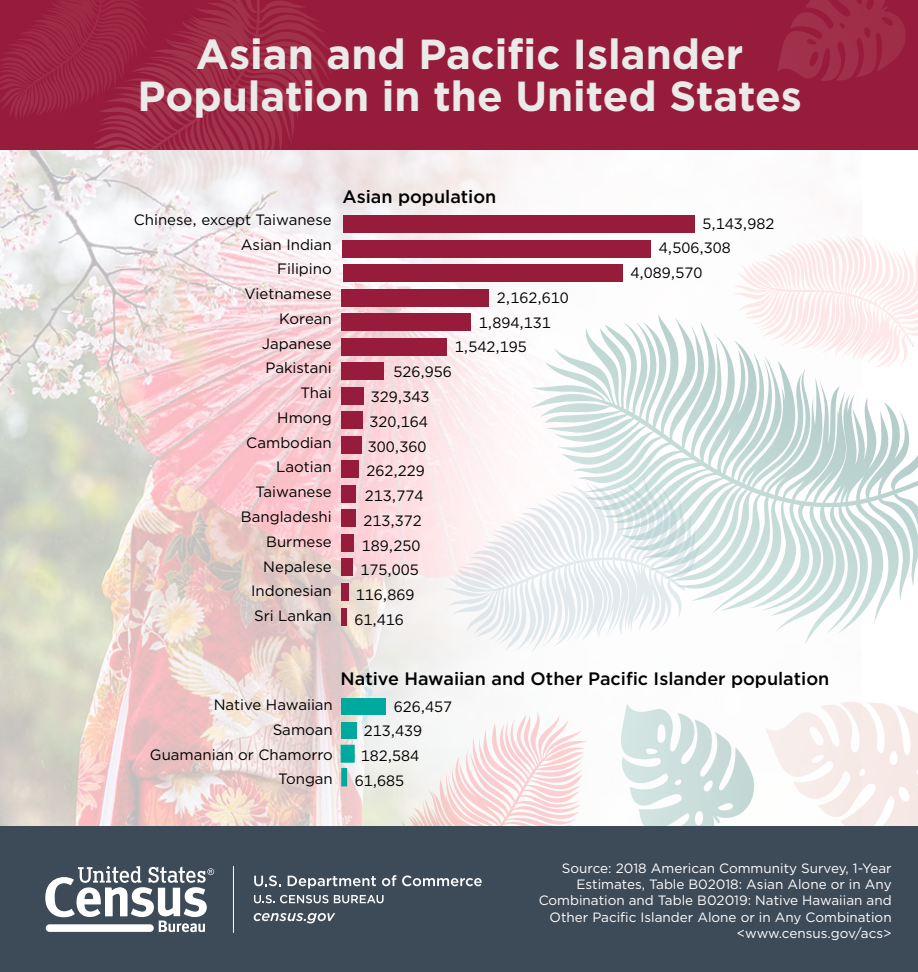
<style>
.page{position:relative;width:918px;height:972px;background:#fff}
.page>*{position:absolute;margin:0;border:0;box-sizing:border-box;transform-origin:0 0}
.t1{font:700 42px/42.9px "Gotham";color:#eaeae8;text-align:center}
.t2{font:500 18px "Gotham";color:#000}
.t3{font:15px/24.8px "Gotham";color:#000;text-align:right}
.t4{font:13.5px/16.2px "Gotham";color:#fff;text-align:right}
</style>
<div class="page">
<img style="left:0;top:150px;width:861px;height:676px">
<svg style="left:621px;top:704px;width:113px;height:122px"></svg>
<svg style="left:766px;top:727px;width:152px;height:99px"></svg>
<svg style="left:380px;top:712px;width:209px;height:114px"></svg>
<div style="left:0;top:0;width:918px;height:150px;background:#971c3c"></div>
<div style="left:0;top:826px;width:918px;height:146px;background:#3d4a58"></div>
<svg style="left:12px;top:0;width:92px;height:121px"></svg>
<svg style="left:529px;top:384px;width:354px;height:195px"></svg>
<svg style="left:121px;top:16px;width:142px;height:191px"></svg>
<svg style="left:254px;top:876px;width:27px;height:10px"></svg>
<svg style="left:288px;top:876px;width:88px;height:12px"></svg>
<svg style="left:382px;top:875px;width:14px;height:11px"></svg>
<svg style="left:402px;top:876px;width:80px;height:10px"></svg>
<svg style="left:254px;top:895px;width:130px;height:8px"></svg>
<svg style="left:254px;top:913px;width:81px;height:10px"></svg>
<hr style="left:233px;top:866px;width:1px;height:67px;background:#fff">
<svg style="left:45px;top:866px;width:169px;height:66px"></svg>
<div style="left:343px;top:215px;width:351px;height:18px;background:#971c3c"></div>
<div style="left:343px;top:240px;width:308px;height:18px;background:#971c3c"></div>
<div style="left:343px;top:264px;width:279px;height:18px;background:#971c3c"></div>
<div style="left:341px;top:289px;width:148px;height:18px;background:#971c3c"></div>
<div style="left:341px;top:313px;width:130px;height:18px;background:#971c3c"></div>
<div style="left:341px;top:338px;width:106px;height:18px;background:#971c3c"></div>
<div style="left:341px;top:362px;width:43px;height:18px;background:#971c3c"></div>
<div style="left:341px;top:387px;width:23px;height:18px;background:#971c3c"></div>
<div style="left:341px;top:412px;width:22px;height:17px;background:#971c3c"></div>
<div style="left:341px;top:436px;width:21px;height:18px;background:#971c3c"></div>
<div style="left:341px;top:461px;width:18px;height:17px;background:#971c3c"></div>
<div style="left:341px;top:485px;width:15px;height:18px;background:#971c3c"></div>
<div style="left:341px;top:510px;width:15px;height:17px;background:#971c3c"></div>
<div style="left:341px;top:534px;width:13px;height:18px;background:#971c3c"></div>
<div style="left:341px;top:559px;width:12px;height:17px;background:#971c3c"></div>
<div style="left:341px;top:583px;width:8px;height:18px;background:#971c3c"></div>
<div style="left:341px;top:608px;width:6px;height:17px;background:#971c3c"></div>
<svg style="left:733px;top:234px;width:185px;height:135px"></svg>
<svg style="left:785px;top:0;width:121px;height:81px"></svg>
<svg style="left:445px;top:476px;width:257px;height:177px"></svg>
<div style="left:341px;top:698px;width:45px;height:17px;background:#00a99d"></div>
<div style="left:341px;top:722px;width:15px;height:17px;background:#00a99d"></div>
<div style="left:341px;top:745px;width:13px;height:17px;background:#00a99d;border:1px solid #00a99d"></div>
<svg style="left:341px;top:768px;width:6px;height:18px"></svg>
<h1 class="t1" style="left:138px;top:32px;width:666px">Asian and Pacific Islander<br>Population in the United States</h1>
<p class="t2" style="left:343px;top:185px;width:155px">Asian population</p>
<p class="t3" style="left:134px;top:207px;width:200px">Chinese, except Taiwanese<br>Asian Indian<br>Filipino<br>Vietnamese<br>Korean<br>Japanese<br>Pakistani<br>Thai<br>Hmong<br>Cambodian<br>Laotian<br>Taiwanese<br>Bangladeshi<br>Burmese<br>Nepalese<br>Indonesian<br>Sri Lankan</p>
<p class="t3" style="left:702px;top:211px;width:74px">5,143,982</p>
<p class="t3" style="left:659px;top:235px;width:73px">4,506,308</p>
<p class="t3" style="left:630px;top:260px;width:73px">4,089,570</p>
<p class="t3" style="left:497px;top:285px;width:73px">2,162,610</p>
<p class="t3" style="left:479px;top:310px;width:73px">1,894,131</p>
<p class="t3" style="left:455px;top:334px;width:73px">1,542,195</p>
<p class="t3" style="left:393px;top:359px;width:60px">526,956</p>
<p class="t3" style="left:371px;top:384px;width:60px">329,343</p>
<p class="t3" style="left:369px;top:409px;width:60px">320,164</p>
<p class="t3" style="left:368px;top:434px;width:60px">300,360</p>
<p class="t3" style="left:366px;top:458px;width:60px">262,229</p>
<p class="t3" style="left:365px;top:483px;width:60px">213,774</p>
<p class="t3" style="left:363px;top:508px;width:60px">213,372</p>
<p class="t3" style="left:362px;top:533px;width:60px">189,250</p>
<p class="t3" style="left:360px;top:557px;width:60px">175,005</p>
<p class="t3" style="left:356px;top:582px;width:60px">116,869</p>
<p class="t3" style="left:354px;top:607px;width:51px">61,416</p>
<p class="t3" style="left:150px;top:693px;width:184px">Native Hawaiian<br>Samoan<br>Guamanian or Chamorro<br>Tongan</p>
<p class="t2" style="left:341px;top:667px;width:490px">Native Hawaiian and Other Pacific Islander population</p>
<p class="t3" style="left:394px;top:694px;width:60px">626,457</p>
<p class="t3" style="left:364px;top:718px;width:60px">213,439</p>
<p class="t3" style="left:361px;top:743px;width:60px">182,584</p>
<p class="t3" style="left:355px;top:768px;width:51px">61,685</p>
<p class="t4" style="left:539px;top:860px;width:354px">Source: 2018 American Community Survey, 1-Year Estimates, Table B02018: Asian Alone or in Any Combination and Table B02019: Native Hawaiian and Other Pacific Islander Alone or in Any Combination &lt;www.census.gov/acs&gt;</p>
</div>
